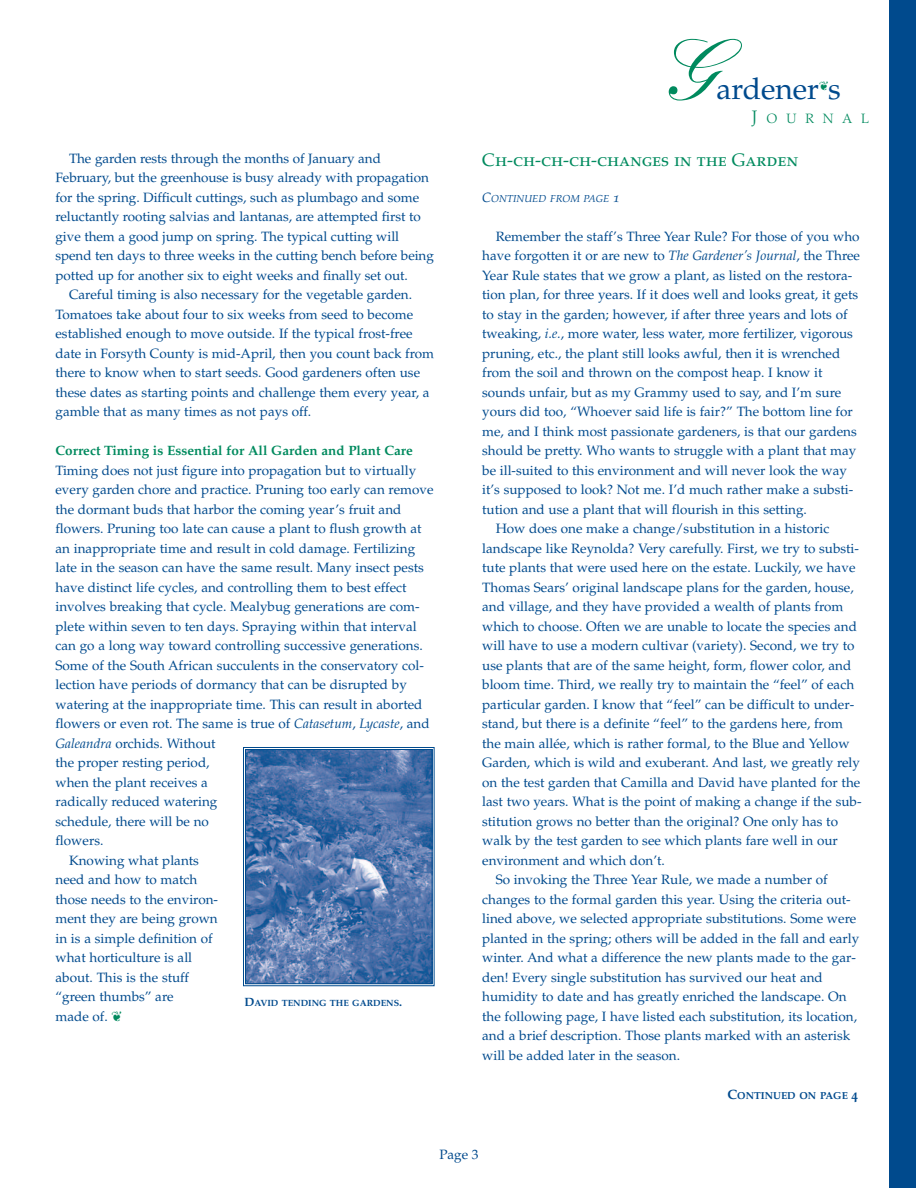
<style>
.page{position:relative;width:918px;height:1188px;background:#fff}
.page>*{position:absolute;margin:0;border:0;box-sizing:border-box;transform-origin:0 0}
.t1{font:500 84px "Kuenstler Script";color:#008a5e}
.t2{font:30px "Palatino";color:#004a8d}
.t3{font:18px "Palatino SC";color:#008a5e}
.t4{font:13.5px "Palatino LT Std";color:#004a8d}
.t5{font:700 13.5px "Palatino LT Std";color:#008a5e}
.t6{font:300 13.5px "Palatino";letter-spacing:.665em;color:#008a5e}
.t7{font:13.5px "Palatino";color:#004a8d}
.t8{font:10.2px "Palatino Italic Os F";color:#004a8d}
.t9{font:10.2px "Palatino Bold Os F";color:#004a8d}
.t10{font:9px "Palatino Bold Os F";color:#004a8d}
.s1{font-style:italic}
.s2{color:#008a5e}
.s3{font-size:12px}
.s4{font-size:18px}
.s5{font-size:13.5px}
</style>
<div class="page">
<div style="left:890px;top:0;width:26px;height:1188px;background:#004a8d"></div>
<img style="left:247px;top:751px;width:184px;height:231px">
<div style="left:243px;top:747px;width:192px;height:239px;border:1px solid #004a8d"></div>
<div style="left:245px;top:749px;width:188px;height:235px;border:1px solid #004a8d"></div>
<p class="t4" style="left:69px;top:153px;width:313px">The garden rests through the months of January and</p>
<p class="t4" style="left:56px;top:173px;width:375px">February, but the greenhouse is busy already with propagation</p>
<p class="t4" style="left:56px;top:192px;width:365px">for the spring. Difficult cuttings, such as plumbago and some</p>
<p class="t4" style="left:56px;top:212px;width:367px">reluctantly rooting salvias and lantanas, are attempted first to</p>
<p class="t4" style="left:56px;top:231px;width:345px">give them a good jump on spring. The typical cutting will</p>
<p class="t4" style="left:56px;top:251px;width:380px">spend ten days to three weeks in the cutting bench before being</p>
<p class="t4" style="left:56px;top:270px;width:354px">potted up for another six to eight weeks and finally set out.</p>
<p class="t4" style="left:69px;top:290px;width:345px">Careful timing is also necessary for the vegetable garden.</p>
<p class="t4" style="left:56px;top:309px;width:359px">Tomatoes take about four to six weeks from seed to become</p>
<p class="t4" style="left:56px;top:329px;width:359px">established enough to move outside. If the typical frost-free</p>
<p class="t4" style="left:56px;top:348px;width:380px">date in Forsyth County is mid-April, then you count back from</p>
<p class="t4" style="left:56px;top:368px;width:366px">there to know when to start seeds. Good gardeners often use</p>
<p class="t4" style="left:56px;top:387px;width:376px">these dates as starting points and challenge them every year, a</p>
<p class="t4" style="left:56px;top:407px;width:257px">gamble that as many times as not pays off.</p>
<p class="t5" style="left:56px;top:446px;width:359px">Correct Timing is Essential for All Garden and Plant Care</p>
<p class="t4" style="left:56px;top:465px;width:362px">Timing does not just figure into propagation but to virtually</p>
<p class="t4" style="left:56px;top:485px;width:380px">every garden chore and practice. Pruning too early can remove</p>
<p class="t4" style="left:56px;top:504px;width:347px">the dormant buds that harbor the coming year’s fruit and</p>
<p class="t4" style="left:56px;top:524px;width:368px">flowers. Pruning too late can cause a plant to flush growth at</p>
<p class="t4" style="left:56px;top:543px;width:361px">an inappropriate time and result in cold damage. Fertilizing</p>
<p class="t4" style="left:56px;top:563px;width:370px">late in the season can have the same result. Many insect pests</p>
<p class="t4" style="left:56px;top:582px;width:353px">have distinct life cycles, and controlling them to best effect</p>
<p class="t4" style="left:56px;top:602px;width:366px">involves breaking that cycle. Mealybug generations are com-</p>
<p class="t4" style="left:56px;top:621px;width:363px">plete within seven to ten days. Spraying within that interval</p>
<p class="t4" style="left:56px;top:641px;width:369px">can go a long way toward controlling successive generations.</p>
<p class="t4" style="left:56px;top:660px;width:370px">Some of the South African succulents in the conservatory col-</p>
<p class="t4" style="left:56px;top:680px;width:353px">lection have periods of dormancy that can be disrupted by</p>
<p class="t4" style="left:56px;top:699px;width:369px">watering at the inappropriate time. This can result in aborted</p>
<p class="t4" style="left:56px;top:719px;width:376px">flowers or even rot. The same is true of <span class="s1">Catasetum</span>, <span class="s1">Lycaste</span>, and</p>
<p class="t4" style="left:56px;top:738px;width:162px"><span class="s1">Galeandra</span> orchids. Without</p>
<p class="t4" style="left:56px;top:758px;width:156px">the proper resting period,</p>
<p class="t4" style="left:56px;top:777px;width:154px">when the plant receives a</p>
<p class="t4" style="left:56px;top:797px;width:163px">radically reduced watering</p>
<p class="t4" style="left:56px;top:816px;width:155px">schedule, there will be no</p>
<p class="t4" style="left:56px;top:836px;width:49px">flowers.</p>
<p class="t4" style="left:69px;top:855px;width:132px">Knowing what plants</p>
<p class="t4" style="left:56px;top:875px;width:143px">need and how to match</p>
<p class="t4" style="left:56px;top:894px;width:164px">those needs to the environ-</p>
<p class="t4" style="left:56px;top:914px;width:164px">ment they are being grown</p>
<p class="t4" style="left:56px;top:933px;width:159px">in is a simple definition of</p>
<p class="t4" style="left:56px;top:953px;width:138px">what horticulture is all</p>
<p class="t4" style="left:56px;top:972px;width:135px">about. This is the stuff</p>
<p class="t4" style="left:56px;top:992px;width:120px">“green thumbs” are</p>
<p class="t4" style="left:56px;top:1011px;width:68px">made of. <span class="s2">❦</span></p>
<p class="t10" style="left:245px;top:1000px;width:159px"><span class="s3">D</span>AVID TENDING THE GARDENS<span class="s3">.</span></p>
<h1 class="t1" style="left:660px;top:40px;width:57px">G</h1>
<h2 class="t2" style="left:716px;top:77px;width:126px">ardener s</h2>
<p class="t6" style="left:752px;top:113px;width:119px"><span class="s4">J</span>OURNAL</p>
<h3 class="t3" style="left:482px;top:153px;width:318px">Ch-ch-ch-ch-changes in the Garden</h3>
<p class="t8" style="left:482px;top:195px;width:139px"><span class="s5">C</span>ONTINUED FROM PAGE <span class="s5">1</span></p>
<p class="t4" style="left:496px;top:231px;width:365px">Remember the staff’s Three Year Rule? For those of you who</p>
<p class="t4" style="left:482px;top:250px;width:379px">have forgotten it or are new to <span class="s1">The Gardener’s Journal</span>, the Three</p>
<p class="t4" style="left:482px;top:270px;width:372px">Year Rule states that we grow a plant, as listed on the restora-</p>
<p class="t4" style="left:482px;top:289px;width:378px">tion plan, for three years. If it does well and looks great, it gets</p>
<p class="t4" style="left:482px;top:309px;width:367px">to stay in the garden; however, if after three years and lots of</p>
<p class="t4" style="left:482px;top:328px;width:372px">tweaking, <span class="s1">i.e.</span>, more water, less water, more fertilizer, vigorous</p>
<p class="t4" style="left:482px;top:348px;width:360px">pruning, etc., the plant still looks awful, then it is wrenched</p>
<p class="t4" style="left:482px;top:367px;width:342px">from the soil and thrown on the compost heap. I know it</p>
<p class="t4" style="left:482px;top:387px;width:361px">sounds unfair, but as my Grammy used to say, and I’m sure</p>
<p class="t4" style="left:482px;top:406px;width:372px">yours did too, “Whoever said life is fair?” The bottom line for</p>
<p class="t4" style="left:482px;top:426px;width:376px">me, and I think most passionate gardeners, is that our gardens</p>
<p class="t4" style="left:482px;top:445px;width:376px">should be pretty. Who wants to struggle with a plant that may</p>
<p class="t4" style="left:482px;top:465px;width:366px">be ill-suited to this environment and will never look the way</p>
<p class="t4" style="left:482px;top:484px;width:373px">it’s supposed to look? Not me. I’d much rather make a substi-</p>
<p class="t4" style="left:482px;top:504px;width:326px">tution and use a plant that will flourish in this setting.</p>
<p class="t4" style="left:496px;top:523px;width:335px">How does one make a change/substitution in a historic</p>
<p class="t4" style="left:482px;top:543px;width:378px">landscape like Reynolda? Very carefully. First, we try to substi-</p>
<p class="t4" style="left:482px;top:562px;width:375px">tute plants that were used here on the estate. Luckily, we have</p>
<p class="t4" style="left:482px;top:582px;width:373px">Thomas Sears’ original landscape plans for the garden, house,</p>
<p class="t4" style="left:482px;top:601px;width:363px">and village, and they have provided a wealth of plants from</p>
<p class="t4" style="left:482px;top:621px;width:376px">which to choose. Often we are unable to locate the species and</p>
<p class="t4" style="left:482px;top:640px;width:374px">will have to use a modern cultivar (variety). Second, we try to</p>
<p class="t4" style="left:482px;top:660px;width:371px">use plants that are of the same height, form, flower color, and</p>
<p class="t4" style="left:482px;top:679px;width:374px">bloom time. Third, we really try to maintain the “feel” of each</p>
<p class="t4" style="left:482px;top:699px;width:374px">particular garden. I know that “feel” can be difficult to under-</p>
<p class="t4" style="left:482px;top:718px;width:362px">stand, but there is a definite “feel” to the gardens here, from</p>
<p class="t4" style="left:482px;top:738px;width:369px">the main allée, which is rather formal, to the Blue and Yellow</p>
<p class="t4" style="left:482px;top:757px;width:379px">Garden, which is wild and exuberant. And last, we greatly rely</p>
<p class="t4" style="left:482px;top:777px;width:380px">on the test garden that Camilla and David have planted for the</p>
<p class="t4" style="left:482px;top:796px;width:381px">last two years. What is the point of making a change if the sub-</p>
<p class="t4" style="left:482px;top:816px;width:357px">stitution grows no better than the original? One only has to</p>
<p class="t4" style="left:482px;top:835px;width:357px">walk by the test garden to see which plants fare well in our</p>
<p class="t4" style="left:482px;top:855px;width:184px">environment and which don’t.</p>
<p class="t4" style="left:496px;top:874px;width:333px">So invoking the Three Year Rule, we made a number of</p>
<p class="t4" style="left:482px;top:894px;width:370px">changes to the formal garden this year. Using the criteria out-</p>
<p class="t4" style="left:482px;top:913px;width:376px">lined above, we selected appropriate substitutions. Some were</p>
<p class="t4" style="left:482px;top:933px;width:379px">planted in the spring; others will be added in the fall and early</p>
<p class="t4" style="left:482px;top:952px;width:375px">winter. And what a difference the new plants made to the gar-</p>
<p class="t4" style="left:482px;top:972px;width:342px">den! Every single substitution has survived our heat and</p>
<p class="t4" style="left:482px;top:991px;width:366px">humidity to date and has greatly enriched the landscape. On</p>
<p class="t4" style="left:482px;top:1011px;width:376px">the following page, I have listed each substitution, its location,</p>
<p class="t4" style="left:482px;top:1030px;width:370px">and a brief description. Those plants marked with an asterisk</p>
<p class="t4" style="left:482px;top:1050px;width:199px">will be added later in the season.</p>
<p class="t9" style="left:728px;top:1091px;width:132px"><span class="s5">C</span>ONTINUED ON PAGE <span class="s5">4</span></p>
<p class="t7" style="left:439px;top:1149px;width:41px">Page 3</p>
</div>
